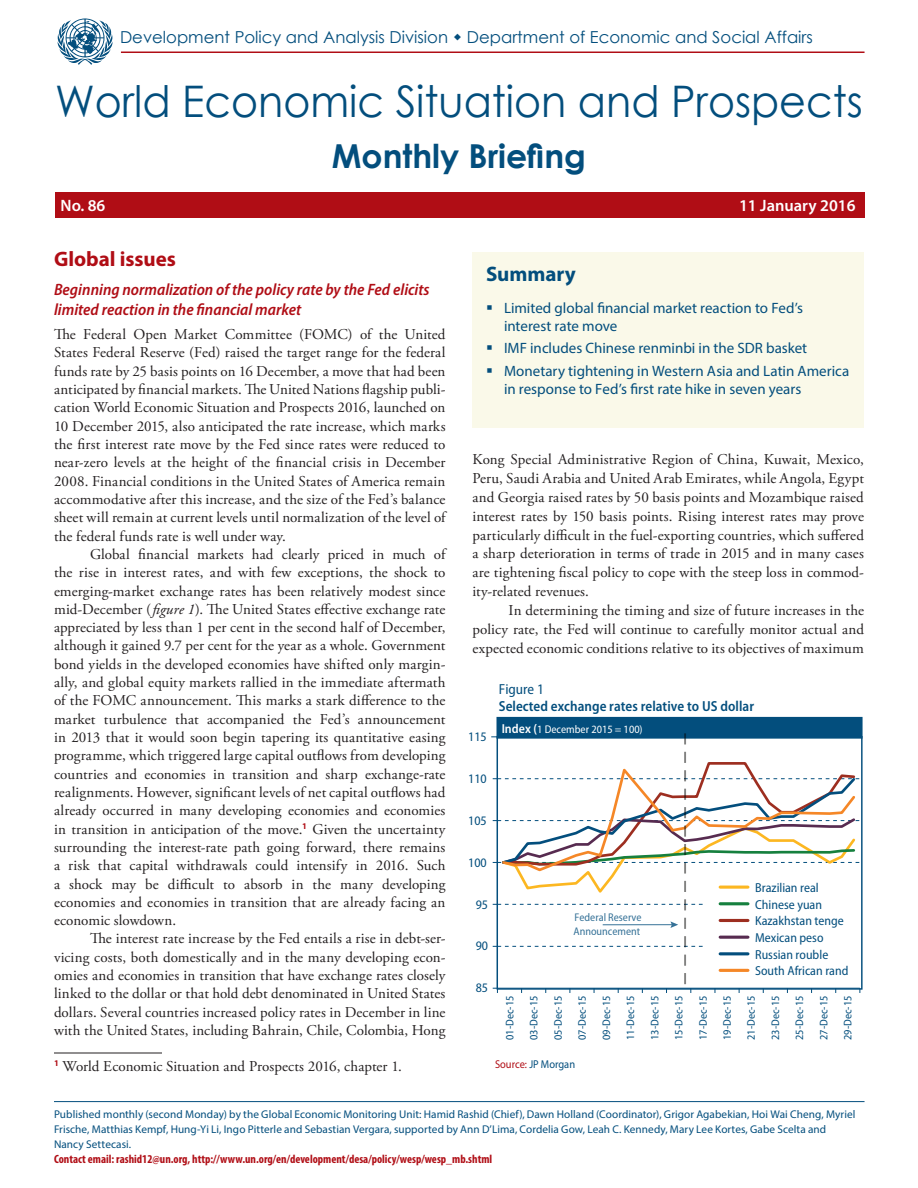
<style>
.page{position:relative;width:918px;height:1188px;background:#fff}
.page>*{position:absolute;margin:0;border:0;box-sizing:border-box;transform-origin:0 0}
.t1{font:43.5px "Century Gothic";color:#034e7d;scale:.95 1}
.t2{font:700 33px "Century Gothic";color:#034e7d}
.HL1{font:700 21px "Myriad Pro";color:#b00d15}
.Summary_header{font:700 21px "Myriad Pro";color:#034e7d}
.HL2_below_HL1{font:italic 600 semi-condensed 16.5px/19.8px "Myriad Pro";color:#b00d15}
.t3{font:16.5px "Century Gothic";color:#034e7d}
.t4{font:600 16.5px "Myriad Pro";color:#fff}
.BodyText{font:15px/18.3px "Adobe Garamond Pro";letter-spacing:.005em;color:#231f20;text-align:justify}
.BodyText1st{font:15px/18.3px "Adobe Garamond Pro";color:#231f20;text-align:justify}
.t5{font:15px/18px "Myriad Pro";color:#034e7d}
.t6{font:600 semi-condensed 14.55px/17.4px "Myriad Pro";letter-spacing:.005em;color:#034e7d}
.t7{font:semi-condensed 13.05px/16.6px "Myriad Pro";color:#034e7d}
.t8{font:700 condensed 12px "Myriad Pro";color:#b00d15}
.t9{font:11.4px "Myriad Pro";color:#034e7d;scale:.92 1}
.t10{font:11.25px/15px "Myriad Pro";letter-spacing:.005em;color:#034e7d}
.t11{font:semi-condensed 11.1px/24.2px "Myriad Pro";letter-spacing:.005em;color:#034e7d;text-align:justify}
.t12{font:semi-condensed 11.1px "Myriad Pro";color:#fff}
.s1{font-style:italic}
.s2{font-weight:400}
.s3{font-weight:600;font-size:13.05px}
.s4{color:#b00d15}
</style>
<div class="page">
<hr style="left:54px;top:1053px;width:108px;height:1px;background:#231f20">
<div style="left:55px;top:192px;width:810px;height:26px;background:#b00d15"></div>
<hr style="left:54px;top:1101px;width:811px;height:1px;background:#034e7d">
<hr style="left:121px;top:52px;width:744px;height:1px;background:#b00d15">
<svg style="left:58px;top:18px;width:54px;height:47px"></svg>
<div style="left:472px;top:252px;width:392px;height:176px;background:#faf9e9"></div>
<div style="left:497px;top:718px;width:365px;height:20px;background:#034e7d"></div>
<div style="left:497px;top:717px;width:366px;height:22px;border:1px solid #034e7d"></div>
<svg style="left:491px;top:733px;width:370px;height:260px"></svg>
<p class="t3" style="left:120px;top:26px;width:694px">Development Policy and Analysis Division Department of Economic and Social Affairs</p>
<p class="t1" style="left:55px;top:71px;width:852px">World Economic Situation and Prospects</p>
<p class="t2" style="left:332px;top:131px;width:256px">Monthly Briefing</p>
<p class="t4" style="left:61px;top:195px;width:46px">No. 86</p>
<p class="t4" style="left:739px;top:195px;width:118px">11 January 2016</p>
<p class="HL1" style="left:54px;top:245px;width:123px">Global issues</p>
<p class="HL2_below_HL1" style="left:54px;top:280px;width:377px">Beginning normalization of the policy rate by the Fed elicits limited reaction in the financial market</p>
<p class="BodyText1st" style="left:54px;top:326px;width:393px">The Federal Open Market Committee (FOMC) of the United States Federal Reserve (Fed) raised the target range for the federal funds rate by 25 basis points on 16 December, a move that had been anticipated by financial markets. The United Nations flagship publi&shy;cation World Economic Situation and Prospects 2016, launched on 10 December 2015, also anticipated the rate increase, which marks the first interest rate move by the Fed since rates were reduced to near-zero levels at the height of the financial crisis in December 2008. Financial conditions in the United States of America remain accommodative after this increase, and the size of the Fed’s balance sheet will remain at current levels until normalization of the level of the federal funds rate is well under way.</p>
<p class="BodyText" style="left:54px;top:546px;width:393px;text-indent:36px">Global financial markets had clearly priced in much of the rise in interest rates, and with few exceptions, the shock to emerging-market exchange rates has been relatively modest since mid-December (<span class="s1">figure 1</span>). The United States effective exchange rate appreciated by less than 1 per cent in the second half of December, although it gained 9.7 per cent for the year as a whole. Government bond yields in the developed economies have shifted only margin&shy;ally, and global equity markets rallied in the immediate aftermath of the FOMC announcement. This marks a stark difference to the market turbulence that accompanied the Fed’s announcement in 2013 that it would soon begin tapering its quantitative easing programme, which triggered large capital outflows from developing countries and economies in transition and sharp exchange-rate realignments. However, significant levels of net capital outflows had already occurred in many developing economies and economies in transition in anticipation of the move.<sup>1</sup> Given the uncertainty surrounding the interest-rate path going forward, there remains a risk that capital withdrawals could intensify in 2016. Such a shock may be difficult to absorb in the many developing economies and economies in transition that are already facing an economic slowdown.</p>
<p class="BodyText" style="left:54px;top:930px;width:393px;text-indent:36px">The interest rate increase by the Fed entails a rise in debt-ser&shy;vicing costs, both domestically and in the many developing econ&shy;omies and economies in transition that have exchange rates closely linked to the dollar or that hold debt denominated in United States dollars. Several countries increased policy rates in December in line with the United States, including Bahrain, Chile, Colombia, Hong</p>
<p class="BodyText1st" style="left:54px;top:1058px;width:350px"><sup>1</sup> World Economic Situation and Prospects 2016, chapter 1.</p>
<p class="Summary_header" style="left:486px;top:260px;width:91px">Summary</p>
<p class="t5" style="left:504px;top:298px;width:301px">Limited global financial market reaction to Fed’s interest rate move</p>
<p class="t5" style="left:504px;top:339px;width:305px">IMF includes Chinese renminbi in the SDR basket</p>
<p class="t5" style="left:504px;top:361px;width:347px">Monetary tightening in Western Asia and Latin America in response to Fed’s first rate hike in seven years</p>
<p class="BodyText" style="left:472px;top:450px;width:393px;line-height:18.9px">Kong Special Administrative Region of China, Kuwait, Mexico, Peru, Saudi Arabia and United Arab Emirates, while Angola, Egypt and Georgia raised rates by 50 basis points and Mozambique raised interest rates by 150 basis points. Rising interest rates may prove particularly difficult in the fuel-exporting countries, which suffered a sharp deterioration in terms of trade in 2015 and in many cases are tightening fiscal policy to cope with the steep loss in commod&shy;ity-related revenues.</p>
<p class="BodyText" style="left:472px;top:602px;width:393px;line-height:18.9px;text-indent:36px">In determining the timing and size of future increases in the policy rate, the Fed will continue to carefully monitor actual and expected economic conditions relative to its objectives of maximum</p>
<p class="t7" style="left:468px;top:729px;width:20px">115</p>
<p class="t6" style="left:499px;top:681px;width:257px"><span class="s2">Figure 1<br></span>Selected exchange rates relative to US dollar</p>
<p class="t12" style="left:502px;top:723px;width:143px"><span class="s3">Index (</span>1 December 2015 = 100)</p>
<p class="t7" style="left:468px;top:770px;width:20px">110</p>
<p class="t7" style="left:468px;top:812px;width:20px">105</p>
<p class="t7" style="left:468px;top:854px;width:20px">100</p>
<p class="t7" style="left:476px;top:896px;width:14px">95</p>
<p class="t7" style="left:476px;top:938px;width:14px">90</p>
<p class="t7" style="left:476px;top:980px;width:14px">85</p>
<p class="t11" style="left:574px;top:911px;width:69px;line-height:13.4px">Federal Reserve<br>Announcement</p>
<p class="t7" style="left:755px;top:880px;width:95px">Brazilian real<br>Chinese yuan<br>Kazakhstan tenge<br>Mexican peso<br>Russian rouble<br>South African rand</p>
<p class="t11" style="left:498px;top:1040px;width:46px;rotate:-90deg">01-Dec-15<br>03-Dec-15<br>05-Dec-15<br>07-Dec-15<br>09-Dec-15<br>11-Dec-15<br>13-Dec-15<br>15-Dec-15<br>17-Dec-15<br>19-Dec-15<br>21-Dec-15<br>23-Dec-15<br>25-Dec-15<br>27-Dec-15<br>29-Dec-15</p>
<p class="t9" style="left:495px;top:1057px;width:89px"><span class="s4">Source:</span> JP Morgan</p>
<p class="t10" style="left:54px;top:1106px;width:803px">Published monthly (second Monday) by the Global Economic Monitoring Unit: Hamid Rashid (Chief), Dawn Holland (Coordinator), Grigor Agabekian, Hoi Wai Cheng, Myriel<br>Frische, Matthias Kempf, Hung-Yi Li, Ingo Pitterle and Sebastian Vergara, supported by Ann D’Lima, Cordelia Gow, Leah C. Kennedy, Mary Lee Kortes, Gabe Scelta and<br>Nancy Settecasi.</p>
<p class="t8" style="left:54px;top:1151px;width:440px">Contact email: rashid12@un.org, http://www.un.org/en/development/desa/policy/wesp/wesp_mb.shtml</p>
</div>
